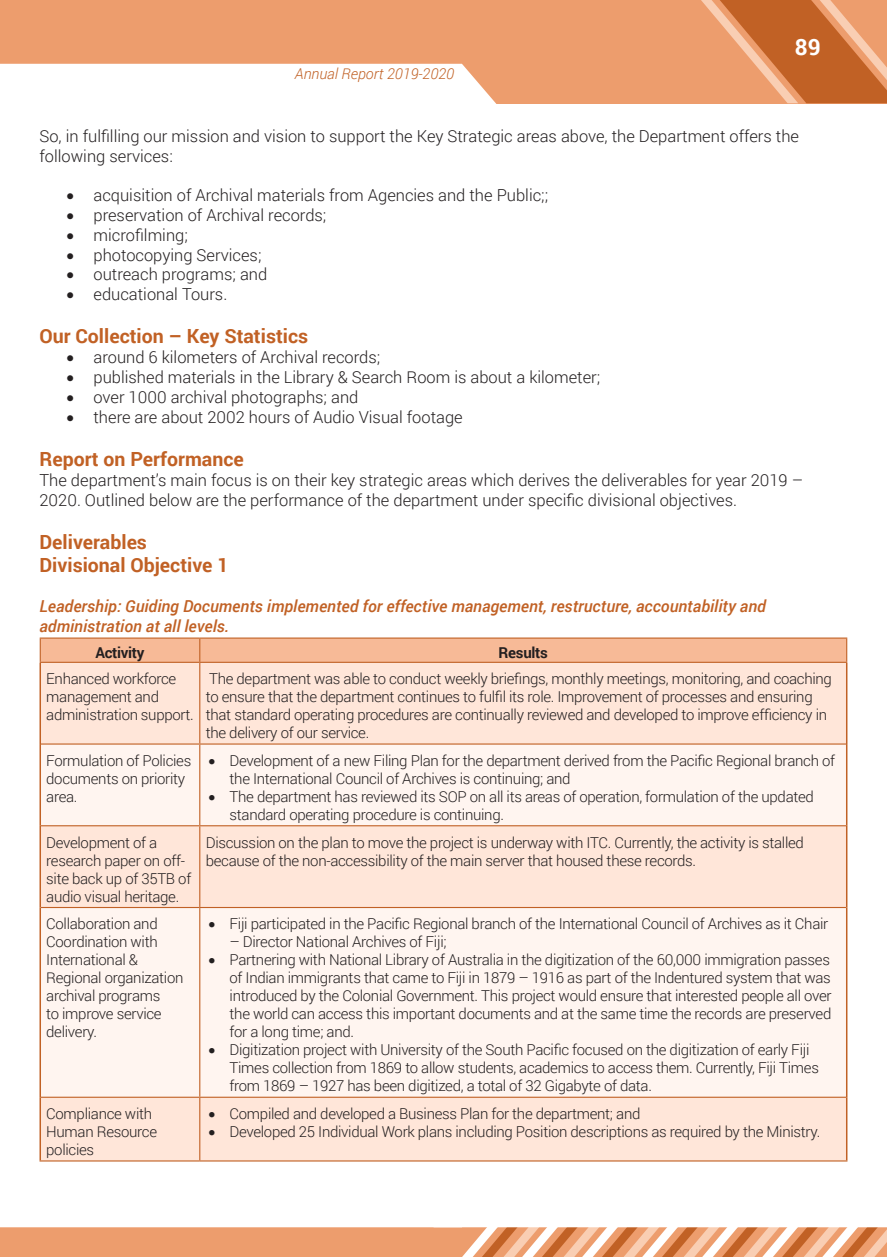
<style>
.page{position:relative;width:887px;height:1257px;background:#fff}
.page>*{position:absolute;margin:0;border:0;box-sizing:border-box;transform-origin:0 0}
.t1{font:700 22.5px "Roboto";color:#fff}
.t2{font:700 19.5px "Roboto";color:#c16125}
.t3{font:300 16.5px/19.8px "Roboto";color:#231f20}
.t4{font:italic 500 16.5px/19.8px "Roboto";color:#c16125}
.t5{font:300 15px/18px "Roboto";letter-spacing:-.02em;color:#231f20}
.t6{font:italic 300 15px "Roboto";color:#c16125}
.t7{font:700 15px "Roboto";letter-spacing:-.02em;color:#231f20}
</style>
<div class="page">
<div style="left:0;top:0;width:887px;height:103px;background:#ed9d6d"></div>
<div style="left:0;top:64px;width:498px;height:40px;background:#fff"></div>
<div style="left:41px;top:663px;width:805px;height:497px;background:#ffe6d9"></div>
<svg style="left:41px;top:745px;width:805px;height:352px;fill:#fff5f0"></svg>
<hr style="left:199px;top:663px;width:1px;height:80px;background:#c16125">
<hr style="left:41px;top:743px;width:159px;height:2px;background:#c16125">
<hr style="left:200px;top:743px;width:646px;height:2px;background:#c16125">
<hr style="left:199px;top:745px;width:1px;height:80px;background:#c16125">
<hr style="left:41px;top:825px;width:159px;height:1px;background:#c16125">
<hr style="left:200px;top:825px;width:646px;height:1px;background:#c16125">
<hr style="left:199px;top:826px;width:1px;height:81px;background:#c16125">
<hr style="left:41px;top:907px;width:159px;height:1px;background:#c16125">
<hr style="left:200px;top:907px;width:646px;height:1px;background:#c16125">
<hr style="left:199px;top:908px;width:1px;height:189px;background:#c16125">
<hr style="left:41px;top:1097px;width:159px;height:1px;background:#c16125">
<hr style="left:200px;top:1097px;width:646px;height:1px;background:#c16125">
<hr style="left:199px;top:1098px;width:1px;height:62px;background:#c16125">
<hr style="left:40px;top:1160px;width:160px;height:1px;background:#c16125">
<hr style="left:200px;top:1160px;width:647px;height:1px;background:#c16125">
<hr style="left:40px;top:663px;width:1px;height:81px;background:#c16125">
<hr style="left:846px;top:663px;width:1px;height:81px;background:#c16125">
<hr style="left:40px;top:744px;width:1px;height:82px;background:#c16125">
<hr style="left:846px;top:744px;width:1px;height:82px;background:#c16125">
<hr style="left:40px;top:826px;width:1px;height:81px;background:#c16125">
<hr style="left:846px;top:826px;width:1px;height:81px;background:#c16125">
<hr style="left:40px;top:907px;width:1px;height:190px;background:#c16125">
<hr style="left:846px;top:907px;width:1px;height:190px;background:#c16125">
<hr style="left:40px;top:1097px;width:1px;height:63px;background:#c16125">
<hr style="left:846px;top:1097px;width:1px;height:63px;background:#c16125">
<hr style="left:40px;top:637px;width:160px;height:2px;background:#c16125">
<hr style="left:200px;top:637px;width:647px;height:2px;background:#c16125">
<svg style="left:40px;top:638px;width:807px;height:24px"></svg>
<hr style="left:40px;top:662px;width:160px;height:1px;background:#c16125">
<hr style="left:200px;top:662px;width:647px;height:1px;background:#c16125">
<svg style="left:701px;top:0;width:186px;height:103px"></svg>
<svg style="left:0;top:1227px;width:887px;height:30px"></svg>
<p class="t6" style="left:295px;top:64px;width:161px">Annual Report 2019-2020</p>
<h1 class="t1" style="left:795px;top:31px;width:27px">89</h1>
<p class="t3" style="left:40px;top:126px;width:761px">So, in fulfilling our mission and vision to support the Key Strategic areas above, the Department offers the following services:</p>
<p class="t3" style="left:67px;top:185px;width:483px">• acquisition of Archival materials from Agencies and the Public;;</p>
<p class="t3" style="left:67px;top:205px;width:261px">• preservation of Archival records;</p>
<p class="t3" style="left:67px;top:225px;width:123px">• microfilming;</p>
<p class="t3" style="left:67px;top:244px;width:197px">• photocopying Services;</p>
<p class="t3" style="left:67px;top:264px;width:202px">• outreach programs; and</p>
<p class="t3" style="left:67px;top:284px;width:162px">• educational Tours.</p>
<p class="t2" style="left:40px;top:323px;width:270px">Our Collection – Key Statistics</p>
<p class="t3" style="left:67px;top:347px;width:315px">• around 6 kilometers of Archival records;</p>
<p class="t3" style="left:67px;top:367px;width:535px">• published materials in the Library &amp; Search Room is about a kilometer;</p>
<p class="t3" style="left:67px;top:387px;width:293px">• over 1000 archival photographs; and</p>
<p class="t3" style="left:67px;top:406px;width:398px">• there are about 2002 hours of Audio Visual footage</p>
<p class="t2" style="left:40px;top:445px;width:206px">Report on Performance</p>
<p class="t3" style="left:40px;top:469px;width:765px">The department’s main focus is on their key strategic areas which derives the deliverables for year 2019 –<br>2020. Outlined below are the performance of the department under specific divisional objectives.</p>
<p class="t2" style="left:40px;top:528px;width:109px">Deliverables</p>
<p class="t2" style="left:40px;top:551px;width:191px">Divisional Objective 1</p>
<p class="t4" style="left:40px;top:595px;width:728px">Leadership: Guiding Documents implemented for effective management, restructure, accountability and administration at all levels.</p>
<p class="t7" style="left:95px;top:642px;width:51px">Activity</p>
<p class="t7" style="left:499px;top:642px;width:51px">Results</p>
<p class="t5" style="left:46px;top:669px;width:149px">Enhanced workforce management and administration support.</p>
<p class="t5" style="left:206px;top:669px;width:628px">The department was able to conduct weekly briefings, monthly meetings, monitoring, and coaching to ensure that the department continues to fulfil its role. Improvement of processes and ensuring that standard operating procedures are continually reviewed and developed to improve efficiency in the delivery of our service.</p>
<p class="t5" style="left:46px;top:751px;width:147px">Formulation of Policies documents on priority area.</p>
<p class="t5" style="left:230px;top:751px;width:607px;text-indent:-21px">• Development of a new Filing Plan for the department derived from the Pacific Regional branch of the International Council of Archives is continuing; and</p>
<p class="t5" style="left:230px;top:787px;width:586px;text-indent:-21px">• The department has reviewed its SOP on all its areas of operation, formulation of the updated standard operating procedure is continuing.</p>
<p class="t5" style="left:46px;top:833px;width:147px">Development of a research paper on off&shy;site back up of 35TB of audio visual heritage.</p>
<p class="t5" style="left:206px;top:833px;width:600px">Discussion on the plan to move the project is underway with ITC. Currently, the activity is stalled because of the non-accessibility of the main server that housed these records.</p>
<p class="t5" style="left:46px;top:914px;width:139px">Collaboration and<br>Coordination with<br>International &amp;<br>Regional organization archival programs<br>to improve service delivery.</p>
<p class="t5" style="left:208px;top:914px;width:621px">• Fiji participated in the Pacific Regional branch of the International Council of Archives as it Chair</p>
<p class="t5" style="left:230px;top:932px;width:219px">– Director National Archives of Fiji;</p>
<p class="t5" style="left:230px;top:950px;width:603px;text-align:justify;text-indent:-21px">• Partnering with National Library of Australia in the digitization of the 60,000 immigration passes of Indian immigrants that came to Fiji in 1879 – 1916 as part of the Indentured system that was introduced by the Colonial Government. This project would ensure that interested people all over the world can access this important documents and at the same time the records are preserved for a long time; and.</p>
<p class="t5" style="left:230px;top:1040px;width:591px;text-indent:-21px">• Digitization project with University of the South Pacific focused on the digitization of early Fiji<br>Times collection from 1869 to allow students, academics to access them. Currently, Fiji Times from 1869 – 1927 has been digitized, a total of 32 Gigabyte of data.</p>
<p class="t5" style="left:46px;top:1104px;width:112px">Compliance with<br>Human Resource policies</p>
<p class="t5" style="left:208px;top:1104px;width:434px">• Compiled and developed a Business Plan for the department; and</p>
<p class="t5" style="left:208px;top:1122px;width:613px">• Developed 25 Individual Work plans including Position descriptions as required by the Ministry.</p>
</div>
